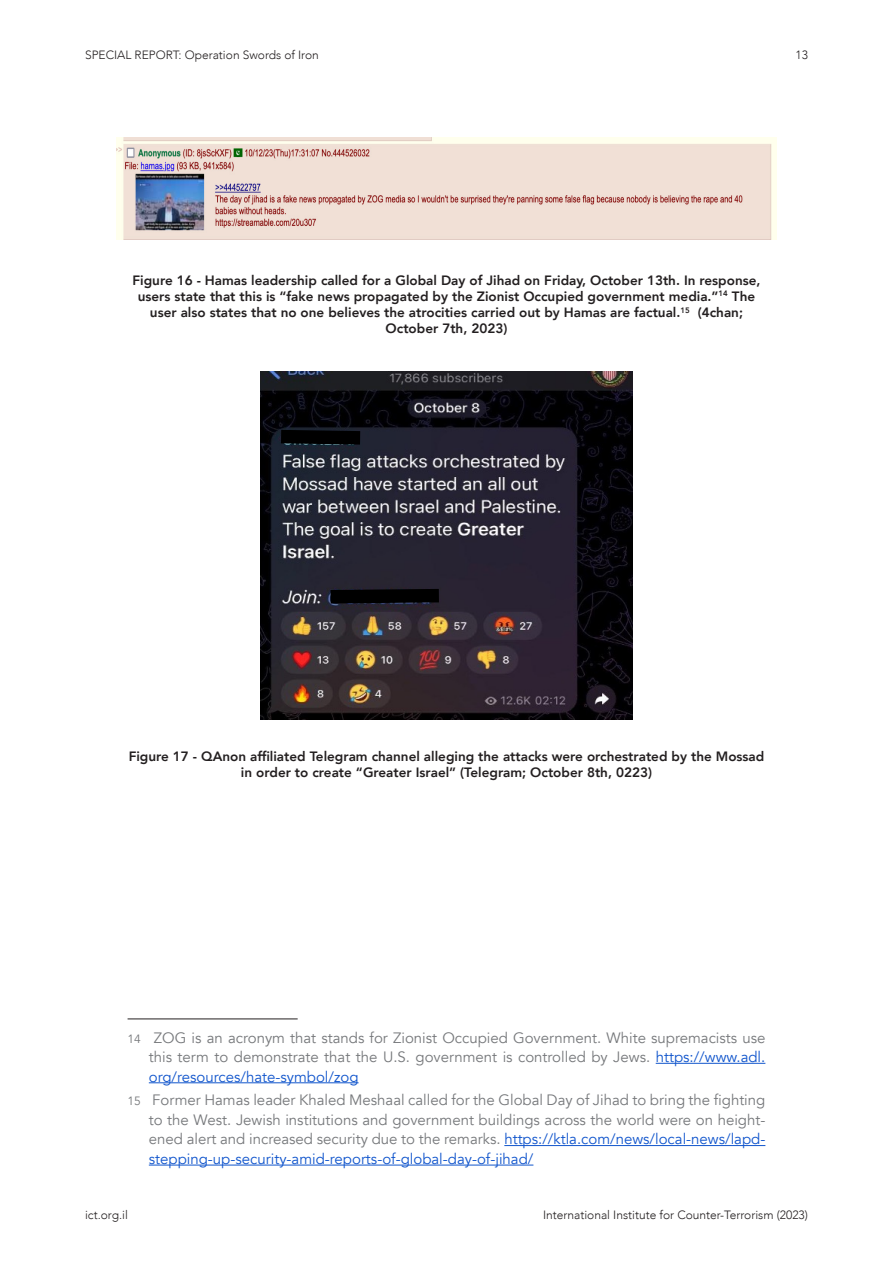
<style>
.page{position:relative;width:893px;height:1263px;background:#fff}
.page>*{position:absolute;margin:0;border:0;box-sizing:border-box;transform-origin:0 0}
.Footnotes{font:15px/19.5px "Avenir";color:#76787b;text-align:justify}
.Captions{font:800 13.5px/16.2px "Avenir";color:#231f20;text-align:center}
.t1{font:300 12px "Avenir";color:#231f20}
.s1{font-size:12px}
.s2{color:#15c}
</style>
<div class="page">
<img style="left:117px;top:138px;width:659px;height:101px">
<img style="left:261px;top:371px;width:371px;height:348px">
<svg style="left:267px;top:423px;width:107px;height:28px;background:#0e1219"></svg>
<svg style="left:317px;top:582px;width:135px;height:28px;background:#191720"></svg>
<hr style="left:128px;top:1018px;width:170px;height:1px;background:#231f20">
<hr style="left:656px;top:1063px;width:109px;height:1px;background:#15c">
<hr style="left:149px;top:1082px;width:210px;height:1px;background:#15c">
<hr style="left:504px;top:1145px;width:261px;height:1px;background:#15c">
<hr style="left:149px;top:1165px;width:384px;height:1px;background:#15c">
<p class="t1" style="left:85px;top:48px;width:235px">SPECIAL REPORT: Operation Swords of Iron</p>
<p class="t1" style="left:795px;top:48px;width:14px">13</p>
<p class="Captions" style="left:132px;top:272px;width:629px">Figure 16 - Hamas leadership called for a Global Day of Jihad on Friday, October 13th. In response, users state that this is “fake news propagated by the Zionist Occupied government media.”<sup>14</sup> The user also states that no one believes the atrocities carried out by Hamas are factual.<sup>15</sup> (4chan; October 7th, 2023)</p>
<p class="Captions" style="left:129px;top:748px;width:637px">Figure 17 - QAnon affiliated Telegram channel alleging the attacks were orchestrated by the Mossad in order to create “Greater Israel” (Telegram; October 8th, 0223)</p>
<p class="Footnotes" style="left:149px;top:1028px;width:618px;text-indent:-21px"><span class="s1">14</span> ZOG is an acronym that stands for Zionist Occupied Government. White supremacists use this term to demonstrate that the U.S. government is controlled by Jews. <span class="s2">https://www.adl. org/resources/hate-symbol/zog</span></p>
<p class="Footnotes" style="left:149px;top:1091px;width:618px;text-indent:-21px"><span class="s1">15</span> Former Hamas leader Khaled Meshaal called for the Global Day of Jihad to bring the fighting to the West. Jewish institutions and government buildings across the world were on height&shy;ened alert and increased security due to the remarks. <span class="s2">https://ktla.com/news/local-news/lapd&shy;stepping-up-security-amid-reports-of-global-day-of-jihad/</span></p>
<p class="t1" style="left:85px;top:1208px;width:44px">ict.org.il</p>
<p class="t1" style="left:543px;top:1208px;width:266px">International Institute for Counter-Terrorism (2023)</p>
</div>
